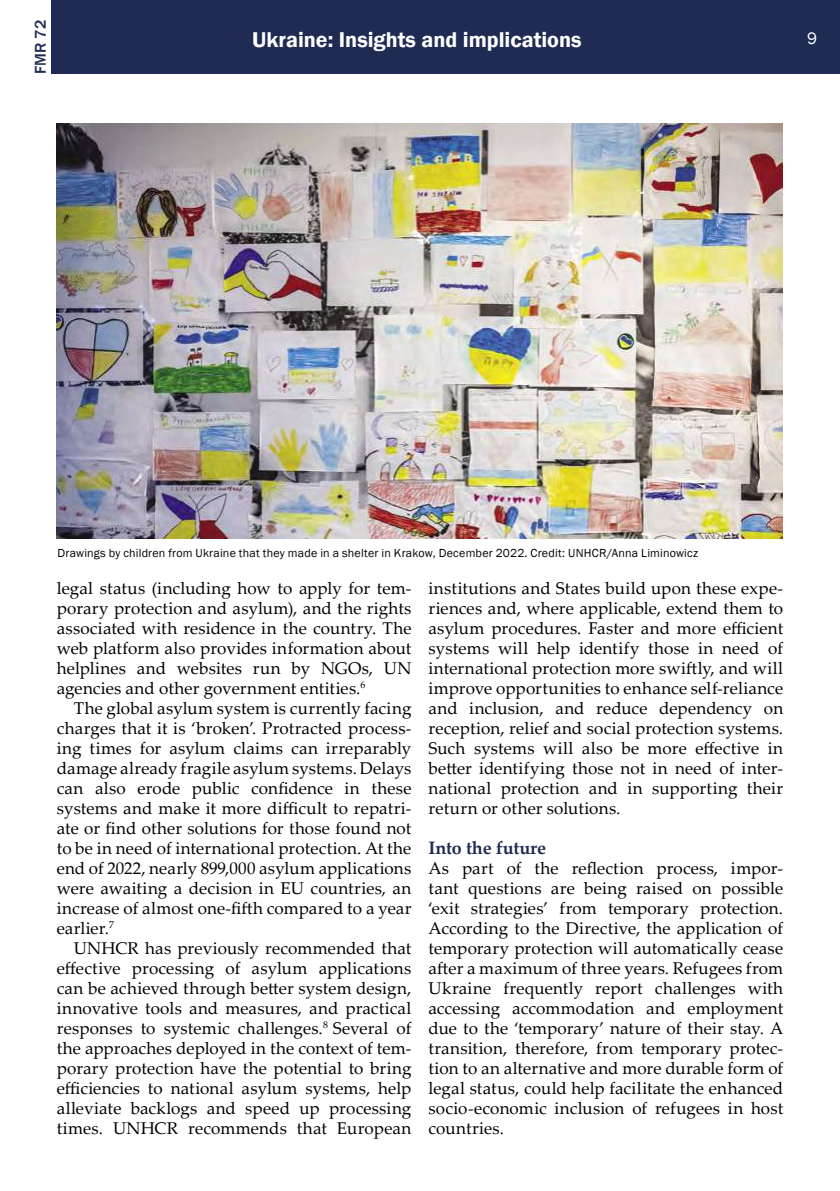
<style>
.page{position:relative;width:840px;height:1191px;background:#fff}
.page>*{position:absolute;margin:0;border:0;box-sizing:border-box;transform-origin:0 0}
.t1{font:600 22px "Franklin Gothic";color:#fff}
.t2{font:700 18px "Palatino Linotype";letter-spacing:-.01em;color:#202b53}
.t3{font:17px/20px "Palatino Linotype";letter-spacing:.01em;color:#000;text-align:justify}
.t4{font:17px "Franklin Gothic";color:#fff}
.t5{font:500 16px "Franklin Gothic";color:#202b53}
.t6{font:12px "Franklin Gothic";letter-spacing:.015em;color:#000}
</style>
<div class="page">
<div style="left:51px;top:0;width:788px;height:74px;background:#202b53"></div>
<img style="left:56px;top:124px;width:726px;height:415px">
<p class="t5" style="left:31px;top:74px;width:55px;rotate:-90deg">FMR 72</p>
<p class="t1" style="left:252px;top:27px;width:330px">Ukraine: Insights and implications</p>
<p class="t4" style="left:806px;top:27px;width:11px">9</p>
<p class="t6" style="left:57px;top:546px;width:641px">Drawings by children from Ukraine that they made in a shelter in Krakow, December 2022. Credit: UNHCR/Anna Liminowicz</p>
<p class="t3" style="left:57px;top:577px;width:356px">legal status (including how to apply for tem&shy;porary protection and asylum), and the rights associated with residence in the country. The web platform also provides information about helplines and websites run by NGOs, UN agencies and other government entities.<sup>6</sup></p>
<p class="t3" style="left:57px;top:697px;width:356px;text-indent:17px">The global asylum system is currently facing charges that it is ‘broken’. Protracted process&shy;ing times for asylum claims can irreparably damage already fragile asylum systems. Delays can also erode public confidence in these systems and make it more difficult to repatri&shy;ate or find other solutions for those found not to be in need of international protection. At the end of 2022, nearly 899,000 asylum applications were awaiting a decision in EU countries, an increase of almost one-fifth compared to a year earlier.<sup>7</sup></p>
<p class="t3" style="left:57px;top:937px;width:356px;text-indent:17px">UNHCR has previously recommended that effective processing of asylum applications can be achieved through better system design, innovative tools and measures, and practical responses to systemic challenges.<sup>8</sup> Several of the approaches deployed in the context of tem&shy;porary protection have the potential to bring efficiencies to national asylum systems, help alleviate backlogs and speed up processing times. UNHCR recommends that European</p>
<p class="t3" style="left:428px;top:577px;width:356px">institutions and States build upon these expe&shy;riences and, where applicable, extend them to asylum procedures. Faster and more efficient systems will help identify those in need of international protection more swiftly, and will improve opportunities to enhance self-reliance and inclusion, and reduce dependency on reception, relief and social protection systems.<br>Such systems will also be more effective in better identifying those not in need of inter&shy;national protection and in supporting their return or other solutions.</p>
<p class="t2" style="left:428px;top:835px;width:119px">Into the future</p>
<p class="t3" style="left:428px;top:857px;width:356px">As part of the reflection process, impor&shy;tant questions are being raised on possible ‘exit strategies’ from temporary protection.<br>According to the Directive, the application of temporary protection will automatically cease after a maximum of three years. Refugees from Ukraine frequently report challenges with accessing accommodation and employment due to the ‘temporary’ nature of their stay. A transition, therefore, from temporary protec&shy;tion to an alternative and more durable form of legal status, could help facilitate the enhanced socio-economic inclusion of refugees in host countries.</p>
</div>
